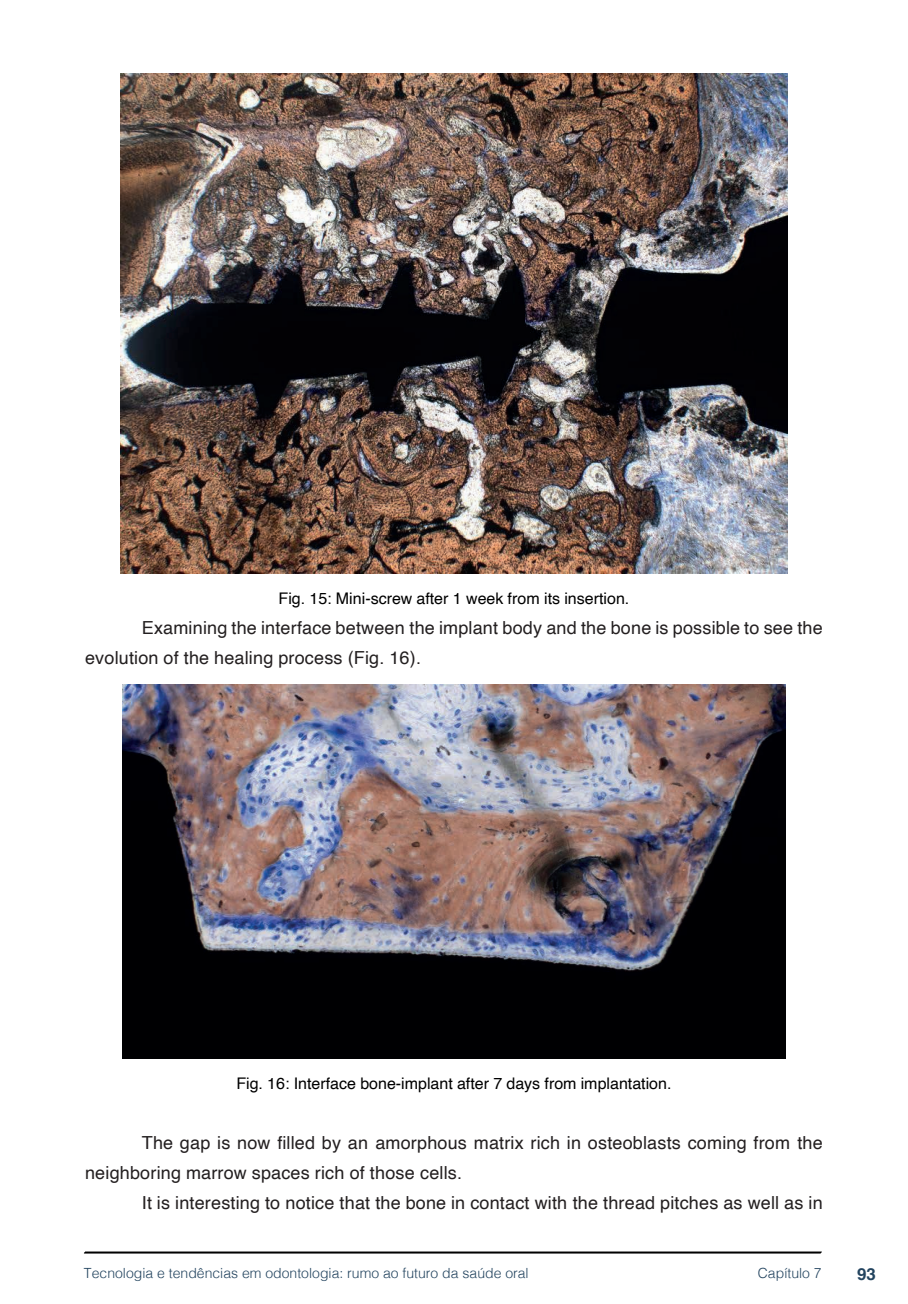
<style>
.page{position:relative;width:908px;height:1304px;background:#fff}
.page>*{position:absolute;margin:0;border:0;box-sizing:border-box;transform-origin:0 0}
.t1{font:18px/30px "Helvetica";letter-spacing:.01em;color:#231f20}
.t2{font:700 16.8px "Helvetica";color:#23445f}
.t3{font:16px "Helvetica";color:#000}
.t4{font:300 14px "Helvetica";color:#23445f}
</style>
<div class="page">
<svg style="left:84px;top:1251px;width:737px;height:3px;background:#515151"></svg>
<img style="left:120px;top:74px;width:667px;height:500px">
<img style="left:122px;top:685px;width:663px;height:373px">
<p class="t3" style="left:278px;top:586px;width:352px">Fig. 15: Mini-screw after 1 week from its insertion.</p>
<p class="t1" style="left:85px;top:614px;width:738px;text-indent:57px">Examining the interface between the implant body and the bone is possible to see the evolution of the healing process (Fig. 16).</p>
<p class="t3" style="left:236px;top:1071px;width:436px">Fig. 16: Interface bone-implant after 7 days from implantation.</p>
<p class="t1" style="left:85px;top:1128px;width:738px;text-indent:57px">The gap is now filled by an amorphous matrix rich in osteoblasts coming from the neighboring marrow spaces rich of those cells.</p>
<p class="t1" style="left:142px;top:1188px;width:682px">It is interesting to notice that the bone in contact with the thread pitches as well as in</p>
<p class="t4" style="left:84px;top:1261px;width:446px">Tecnologia e tendências em odontologia: rumo ao futuro da saúde oral</p>
<p class="t4" style="left:757px;top:1261px;width:65px">Capítulo 7</p>
<p class="t2" style="left:856px;top:1264px;width:20px">93</p>
</div>
